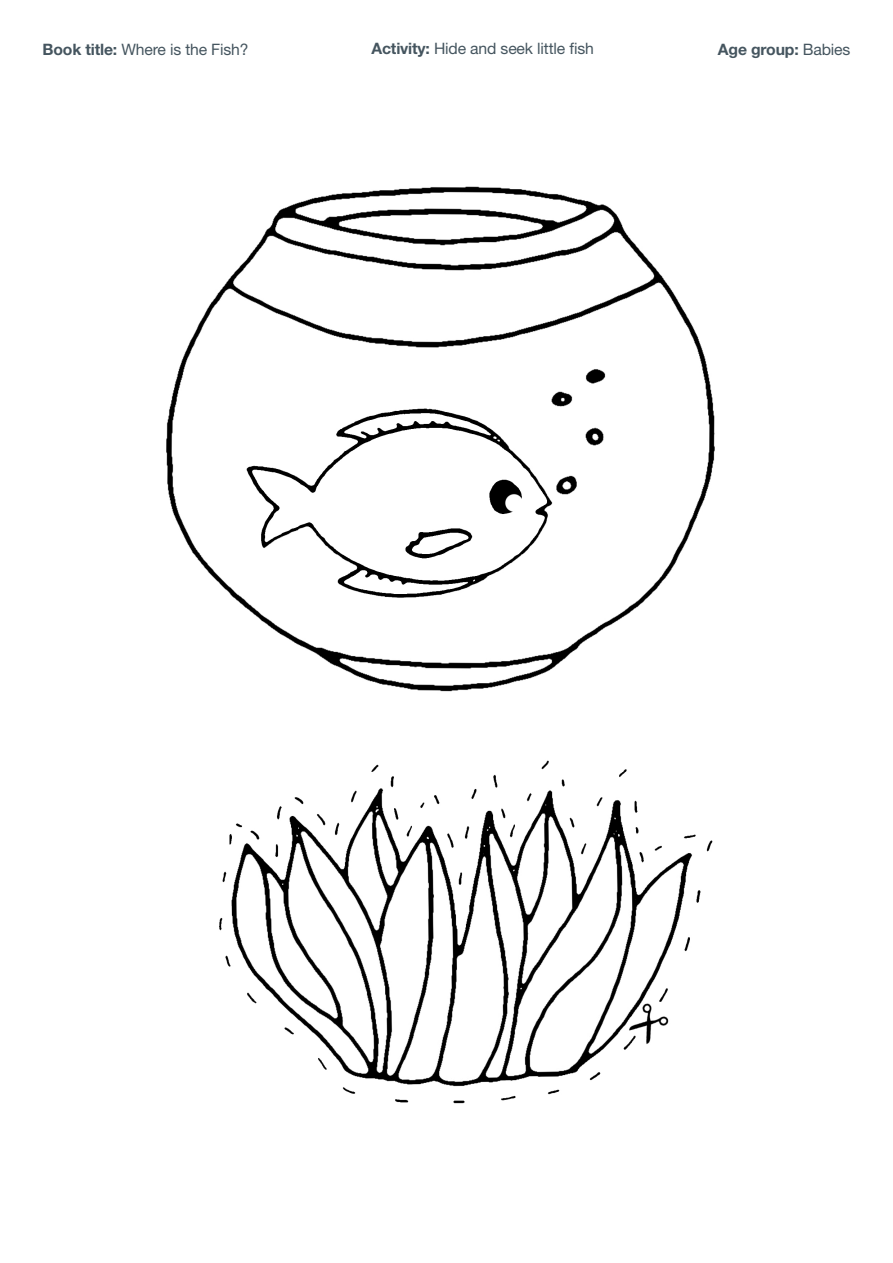
<style>
.page{position:relative;width:893px;height:1263px;background:#fff}
.page>*{position:absolute;margin:0;border:0;box-sizing:border-box;transform-origin:0 0}
.Act_body{font:15.75px "Helvetica Neue LT Std";letter-spacing:-.01em;color:#45555f}
.Act_body-2{font:15.75px "Helvetica Neue";letter-spacing:-.01em;color:#45555f}
.Act_body-3{font:700 15.75px "Helvetica Neue LT Std";letter-spacing:-.01em;color:#45555f}
.s1{font-family:"Helvetica Neue LT Std";font-weight:700}
.s2{font-weight:700}
.s3{font-family:"Helvetica Neue";font-weight:400}
</style>
<div class="page">
<img style="left:166px;top:186px;width:549px;height:918px">
<p class="Act_body-2" style="left:43px;top:40px;width:208px"><span class="s1">Book title:</span> Where is the Fish?</p>
<p class="Act_body" style="left:371px;top:39px;width:224px"><span class="s2">Activity:</span> Hide and seek little fish</p>
<p class="Act_body-3" style="left:718px;top:40px;width:134px">Age group: <span class="s3">Babies</span></p>
</div>
